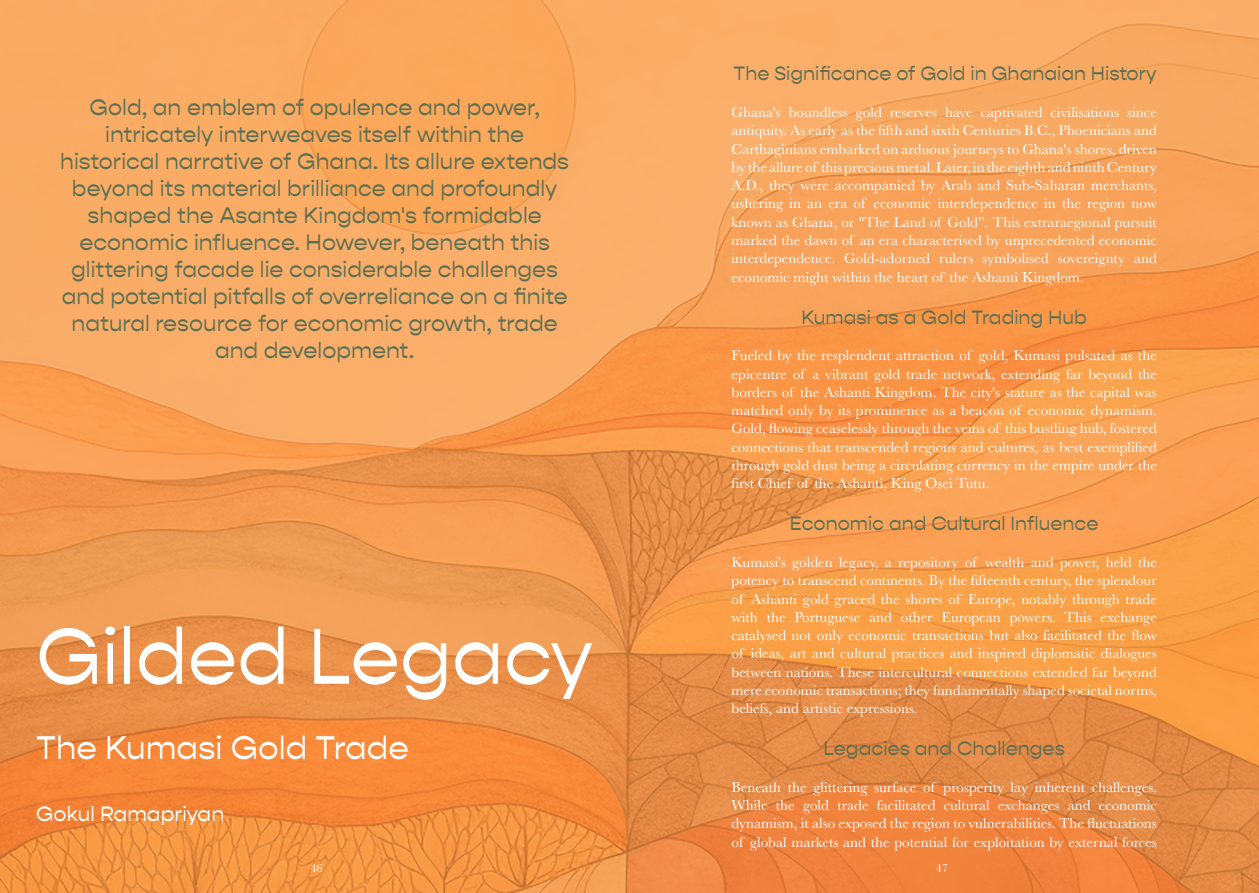
<style>
.page{position:relative;width:1259px;height:893px;background:#fff}
.page>*{position:absolute;margin:0;border:0;box-sizing:border-box;transform-origin:0 0}
.Article_Title{font:79.5px "Gopher";color:#fff}
.Article_Title-2{font:33px "Gopher";color:#fff}
.Article_Title-3{font:22.5px/27px "Gopher";color:#5b6f53;text-align:center}
.Article_Title-4{font:21px "Gopher";color:#fff}
.Article_Title-5{font:19.5px "Gopher";color:#5b6f53}
.NA_paragraph{font:15px/18.3px "Baskerville";color:#fff;text-align:justify}
.NA_paragraph-2{font:12px "Baskerville";color:#fff}
</style>
<div class="page">
<img style="left:0;top:0;width:1259px;height:893px">
<p class="Article_Title-3" style="left:60px;top:95px;width:510px">Gold, an emblem of opulence and power, intricately interweaves itself within the historical narrative of Ghana. Its allure extends beyond its material brilliance and profoundly shaped the Asante Kingdom's formidable economic influence. However, beneath this glittering facade lie considerable challenges and potential pitfalls of overreliance on a finite natural resource for economic growth, trade and development.</p>
<p class="Article_Title" style="left:36px;top:611px;width:559px">Gilded Legacy</p>
<p class="Article_Title-2" style="left:36px;top:729px;width:374px">The Kumasi Gold Trade</p>
<p class="Article_Title-4" style="left:36px;top:801px;width:190px">Gokul Ramapriyan</p>
<p class="NA_paragraph-2" style="left:311px;top:860px;width:13px">46</p>
<p class="Article_Title-5" style="left:733px;top:63px;width:425px">The Significance of Gold in Ghanaian History</p>
<p class="NA_paragraph" style="left:731px;top:103px;width:427px">Ghana's boundless gold reserves have captivated civilisations since antiquity. As early as the fifth and sixth Centuries B.C., Phoenicians and Carthaginians embarked on arduous journeys to Ghana's shores, driven by the allure of this precious metal. Later, in the eighth and ninth Century A.D., they were accompanied by Arab and Sub-Saharan merchants, ushering in an era of economic interdependence in the region now known as Ghana, or "The Land of Gold”. This extraraegional pursuit marked the dawn of an era characterised by unprecedented economic interdependence. Gold-adorned rulers symbolised sovereignty and economic might within the heart of the Ashanti Kingdom.</p>
<p class="Article_Title-5" style="left:801px;top:306px;width:287px">Kumasi as a Gold Trading Hub</p>
<p class="NA_paragraph" style="left:731px;top:346px;width:427px">Fueled by the resplendent attraction of gold, Kumasi pulsated as the epicentre of a vibrant gold trade network, extending far beyond the borders of the Ashanti Kingdom. The city's stature as the capital was matched only by its prominence as a beacon of economic dynamism.<br>Gold, flowing ceaselessly through the veins of this bustling hub, fostered connections that transcended regions and cultures, as best exemplified through gold dust being a circulating currency in the empire under the first Chief of the Ashanti, King Osei Tutu.</p>
<p class="Article_Title-5" style="left:790px;top:512px;width:310px">Economic and Cultural Influence</p>
<p class="NA_paragraph" style="left:731px;top:553px;width:427px">Kumasi's golden legacy, a repository of wealth and power, held the potency to transcend continents. By the fifteenth century, the splendour of Ashanti gold graced the shores of Europe, notably through trade with the Portuguese and other European powers. This exchange catalysed not only economic transactions but also facilitated the flow of ideas, art and cultural practices and inspired diplomatic dialogues between nations. These intercultural connections extended far beyond mere economic transactions; they fundamentally shaped societal norms, beliefs, and artistic expressions.</p>
<p class="Article_Title-5" style="left:823px;top:737px;width:243px">Legacies and Challenges</p>
<p class="NA_paragraph" style="left:731px;top:778px;width:427px">Beneath the glittering surface of prosperity lay inherent challenges.<br>While the gold trade facilitated cultural exchanges and economic dynamism, it also exposed the region to vulnerabilities. The fluctuations of global markets and the potential for exploitation by external forces</p>
<p class="NA_paragraph-2" style="left:936px;top:860px;width:13px">47</p>
</div>
